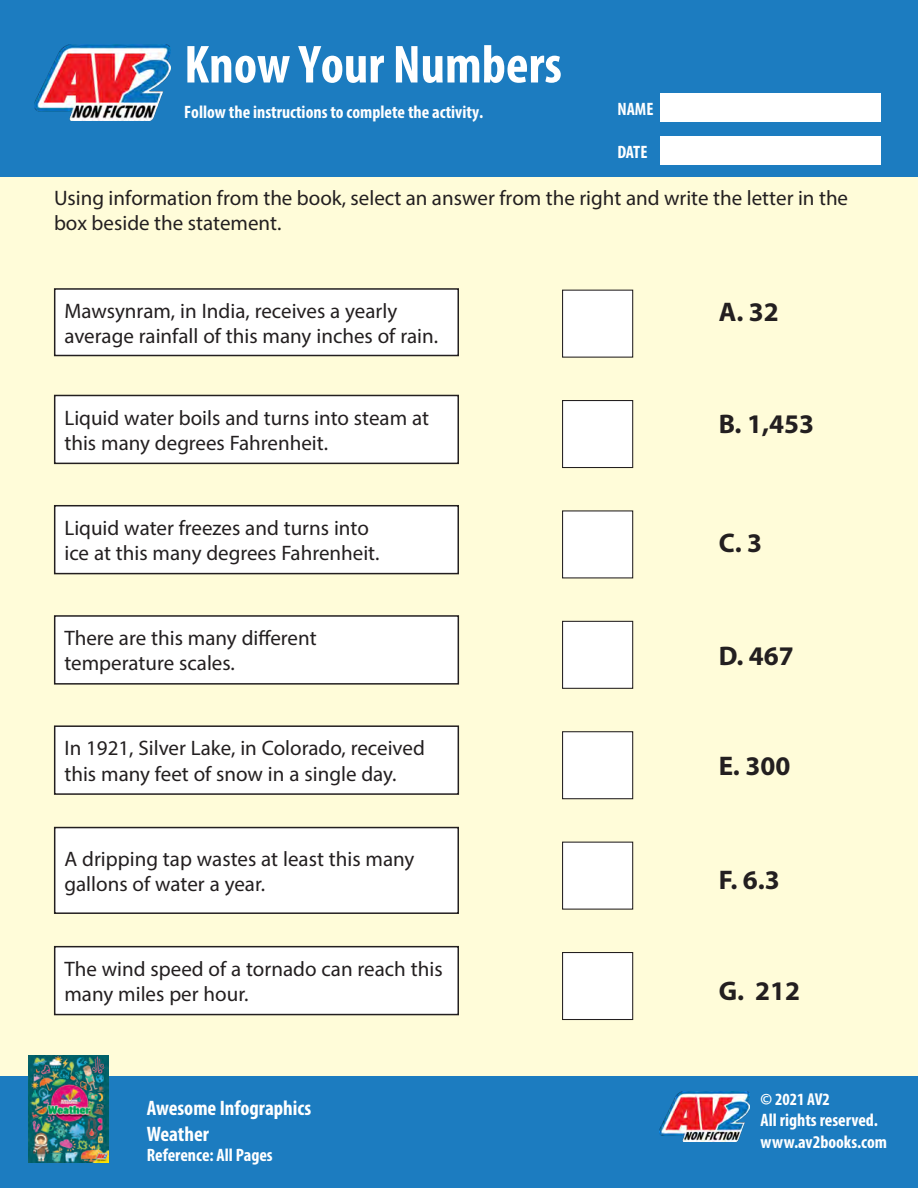
<style>
.page{position:relative;width:918px;height:1188px;background:#fffcd9}
.page>*{position:absolute;margin:0;border:0;box-sizing:border-box;transform-origin:0 0}
.description{font:700 condensed 54px "Myriad Pro";color:#fff}
.t1{font:700 27px "Myriad Pro";color:#231f20}
.Chart_Bullet{font:21px/25.2px "Myriad Pro";color:#231f20}
.Question_no_drop{font:21px/25.2px "Myriad Pro";color:#231f20}
.t2{font:700 condensed 21px/25.2px "Myriad Pro";color:#fff}
.description-2{font:700 condensed 18px/21.6px "Myriad Pro";color:#fff}
.t3{font:700 condensed 17.25px "Myriad Pro";color:#fff}
</style>
<div class="page">
<div style="left:0;top:0;width:918px;height:177px;background:#1c7cc0"></div>
<div style="left:660px;top:93px;width:220px;height:29px;background:#fff"></div>
<div style="left:660px;top:136px;width:220px;height:29px;background:#fff"></div>
<div style="left:0;top:1076px;width:918px;height:112px;background:#1c7cc0"></div>
<img style="left:29px;top:1056px;width:80px;height:106px">
<img style="left:34px;top:44px;width:136px;height:76px">
<img style="left:659px;top:1091px;width:90px;height:51px">
<div style="left:55px;top:395px;width:403px;height:68px;background:#fff"></div>
<div style="left:54px;top:395px;width:405px;height:69px;border:2px solid #231f20"></div>
<div style="left:55px;top:506px;width:403px;height:68px;background:#fff"></div>
<div style="left:54px;top:505px;width:405px;height:69px;border:2px solid #231f20"></div>
<div style="left:55px;top:616px;width:403px;height:68px;background:#fff"></div>
<div style="left:54px;top:615px;width:405px;height:70px;border:2px solid #231f20"></div>
<div style="left:55px;top:726px;width:403px;height:68px;background:#fff"></div>
<div style="left:54px;top:725px;width:405px;height:70px;border:2px solid #231f20"></div>
<div style="left:55px;top:828px;width:403px;height:85px;background:#fff"></div>
<div style="left:54px;top:827px;width:405px;height:87px;border:2px solid #231f20"></div>
<div style="left:55px;top:947px;width:403px;height:68px;background:#fff"></div>
<div style="left:54px;top:946px;width:405px;height:69px;border:2px solid #231f20"></div>
<div style="left:55px;top:289px;width:403px;height:67px;background:#fff"></div>
<div style="left:54px;top:288px;width:405px;height:68px;border:2px solid #231f20"></div>
<div style="left:563px;top:290px;width:70px;height:67px;background:#fff"></div>
<div style="left:562px;top:290px;width:71px;height:68px;border:1px solid #231f20"></div>
<div style="left:563px;top:401px;width:70px;height:67px;background:#fff"></div>
<div style="left:562px;top:400px;width:71px;height:68px;border:1px solid #231f20"></div>
<div style="left:563px;top:511px;width:70px;height:67px;background:#fff"></div>
<div style="left:562px;top:510px;width:71px;height:68px;border:1px solid #231f20"></div>
<div style="left:563px;top:621px;width:70px;height:67px;background:#fff"></div>
<div style="left:562px;top:621px;width:71px;height:68px;border:1px solid #231f20"></div>
<div style="left:563px;top:732px;width:70px;height:67px;background:#fff"></div>
<div style="left:562px;top:731px;width:71px;height:68px;border:1px solid #231f20"></div>
<div style="left:563px;top:842px;width:70px;height:67px;background:#fff"></div>
<div style="left:562px;top:842px;width:71px;height:68px;border:1px solid #231f20"></div>
<div style="left:563px;top:953px;width:70px;height:67px;background:#fff"></div>
<div style="left:562px;top:952px;width:71px;height:68px;border:1px solid #231f20"></div>
<p class="description" style="left:184px;top:31px;width:379px">Know Your Numbers</p>
<p class="description-2" style="left:184px;top:100px;width:300px">Follow the instructions to complete the activity.</p>
<p class="description-2" style="left:617px;top:98px;width:38px">NAME</p>
<p class="description-2" style="left:617px;top:141px;width:32px">DATE</p>
<p class="Question_no_drop" style="left:54px;top:185px;width:796px">Using information from the book, select an answer from the right and write the letter in the box beside the statement.</p>
<p class="Chart_Bullet" style="left:64px;top:298px;width:375px">Mawsynram, in India, receives a yearly average rainfall of this many inches of rain.</p>
<p class="Chart_Bullet" style="left:64px;top:405px;width:366px">Liquid water boils and turns into steam at this many degrees Fahrenheit.</p>
<p class="Chart_Bullet" style="left:64px;top:515px;width:306px">Liquid water freezes and turns into</p>
<p class="Chart_Bullet" style="left:64px;top:540px;width:317px">ice at this many degrees Fahrenheit.</p>
<p class="Chart_Bullet" style="left:64px;top:625px;width:254px">There are this many different temperature scales.</p>
<p class="Chart_Bullet" style="left:64px;top:735px;width:362px">In 1921, Silver Lake, in Colorado, received this many feet of snow in a single day.</p>
<p class="Chart_Bullet" style="left:64px;top:846px;width:352px">A dripping tap wastes at least this many gallons of water a year.</p>
<p class="Chart_Bullet" style="left:64px;top:956px;width:380px">The wind speed of a tornado can reach this many miles per hour.</p>
<p class="t2" style="left:147px;top:1095px;width:166px">Awesome Infographics<br>Weather</p>
<p class="description-2" style="left:147px;top:1143px;width:128px">Reference: All Pages</p>
<p class="t1" style="left:719px;top:294px;width:62px">A. 32</p>
<p class="t1" style="left:719px;top:406px;width:97px">B. 1,453</p>
<p class="t1" style="left:719px;top:525px;width:45px">C. 3</p>
<p class="t1" style="left:719px;top:638px;width:77px">D. 467</p>
<p class="t1" style="left:719px;top:748px;width:73px">E. 300</p>
<p class="t1" style="left:719px;top:862px;width:63px">F. 6.3</p>
<p class="t1" style="left:719px;top:973px;width:83px">G. 212</p>
<p class="t3" style="left:761px;top:1088px;width:71px">© 2021 AV2</p>
<p class="description-2" style="left:761px;top:1109px;width:128px">All rights reserved. www.av2books.com</p>
</div>
